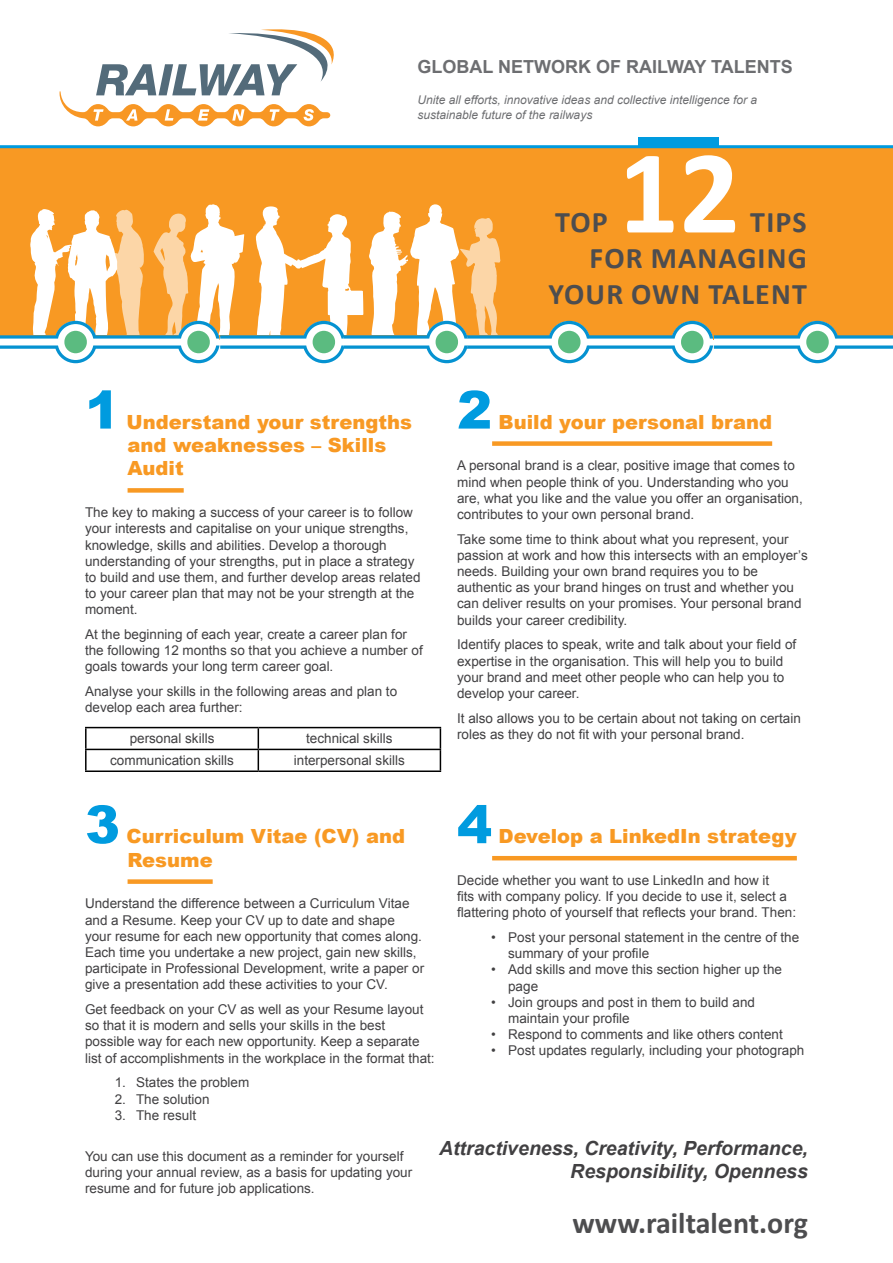
<style>
.page{position:relative;width:893px;height:1263px;background:#fff}
.page>*{position:absolute;margin:0;border:0;box-sizing:border-box;transform-origin:0 0}
.t1{font:700 120px "Calibri";color:#fff}
.t2{font:900 52.5px "Arial";color:#009bdf}
.t3{font:700 30px "Calibri";letter-spacing:.03em;color:#4d4d4f}
.t4{font:700 30px "Calibri";color:#4d4d4f}
.t5{font:900 19.5px/23.4px "Arial";color:#f89923}
.txt{font:italic 700 19.5px/23.4px "Arial";color:#414042;text-align:right}
.t6{font:700 18px "Arial";color:#6d6e71}
.txt-2{font:13.5px/16.2px "Arial";color:#414042}
.t7{font:italic 12px/14.4px "Arial";color:#6d6e71}
</style>
<div class="page">
<div style="left:0;top:147px;width:893px;height:193px;background:#f89923"></div>
<svg style="left:60px;top:29px;width:274px;height:97px"></svg>
<svg style="left:0;top:204px;width:893px;height:159px"></svg>
<div style="left:128px;top:488px;width:56px;height:5px;background:#f89923"></div>
<hr style="left:85px;top:727px;width:173px;height:1px;background:#000">
<hr style="left:85px;top:728px;width:2px;height:21px;background:#000">
<hr style="left:258px;top:727px;width:183px;height:1px;background:#000">
<hr style="left:85px;top:749px;width:173px;height:1px;background:#000">
<hr style="left:85px;top:750px;width:2px;height:20px;background:#000">
<hr style="left:258px;top:749px;width:183px;height:1px;background:#000">
<svg style="left:258px;top:728px;width:1px;height:42px"></svg>
<svg style="left:440px;top:728px;width:1px;height:42px"></svg>
<hr style="left:85px;top:770px;width:173px;height:2px;background:#000">
<hr style="left:258px;top:770px;width:183px;height:2px;background:#000">
<div style="left:492px;top:441px;width:280px;height:5px;background:#f89923"></div>
<div style="left:128px;top:879px;width:85px;height:5px;background:#f89923"></div>
<hr style="left:492px;top:856px;width:305px;height:4px;background:#f89923">
<div style="left:638px;top:137px;width:81px;height:10px;background:#009bdf"></div>
<hr style="left:0;top:145px;width:893px;height:3px;background:#009bdf">
<p class="t6" style="left:418px;top:54px;width:377px">GLOBAL NETWORK OF RAILWAY TALENTS</p>
<p class="t7" style="left:418px;top:93px;width:341px">Unite all efforts, innovative ideas and collective intelligence for a sustainable future of the railways</p>
<p class="t1" style="left:618px;top:116px;width:123px">12</p>
<p class="t3" style="left:750px;top:203px;width:58px">TIPS</p>
<p class="t3" style="left:590px;top:239px;width:219px">FOR MANAGING</p>
<p class="t3" style="left:548px;top:275px;width:260px">YOUR OWN TALENT</p>
<p class="t3" style="left:555px;top:203px;width:54px">TOP</p>
<p class="t2" style="left:85px;top:372px;width:37px">1</p>
<p class="t5" style="left:127px;top:409px;width:287px">Understand your strengths and weaknesses – Skills<br>Audit</p>
<p class="txt-2" style="left:85px;top:504px;width:337px">The key to making a success of your career is to follow your interests and capitalise on your unique strengths, knowledge, skills and abilities. Develop a thorough understanding of your strengths, put in place a strategy to build and use them, and further develop areas related to your career plan that may not be your strength at the moment.</p>
<p class="txt-2" style="left:85px;top:626px;width:339px">At the beginning of each year, create a career plan for the following 12 months so that you achieve a number of goals towards your long term career goal.</p>
<p class="txt-2" style="left:85px;top:683px;width:314px">Analyse your skills in the following areas and plan to develop each area further:</p>
<p class="txt-2" style="left:130px;top:731px;width:86px">personal skills</p>
<p class="txt-2" style="left:306px;top:731px;width:88px">technical skills</p>
<p class="txt-2" style="left:110px;top:752px;width:125px">communication skills</p>
<p class="txt-2" style="left:294px;top:752px;width:113px">interpersonal skills</p>
<p class="t2" style="left:457px;top:372px;width:37px">2</p>
<p class="t5" style="left:499px;top:409px;width:275px">Build your personal brand</p>
<p class="txt-2" style="left:457px;top:458px;width:347px">A personal brand is a clear, positive image that comes to mind when people think of you. Understanding who you are, what you like and the value you offer an organisation, contributes to your own personal brand.</p>
<p class="txt-2" style="left:457px;top:531px;width:352px">Take some time to think about what you represent, your passion at work and how this intersects with an employer’s needs. Building your own brand requires you to be authentic as your brand hinges on trust and whether you can deliver results on your promises. Your personal brand builds your career credibility.</p>
<p class="txt-2" style="left:457px;top:637px;width:341px">Identify places to speak, write and talk about your field of expertise in the organisation. This will help you to build your brand and meet other people who can help you to develop your career.</p>
<p class="txt-2" style="left:457px;top:710px;width:345px">It also allows you to be certain about not taking on certain roles as they do not fit with your personal brand.</p>
<p class="t2" style="left:85px;top:786px;width:37px">3</p>
<p class="t2" style="left:457px;top:786px;width:37px">4</p>
<p class="t5" style="left:127px;top:824px;width:280px">Curriculum Vitae (CV) and<br>Resume</p>
<p class="txt-2" style="left:85px;top:896px;width:341px">Understand the difference between a Curriculum Vitae and a Resume. Keep your CV up to date and shape your resume for each new opportunity that comes along.<br>Each time you undertake a new project, gain new skills, participate in Professional Development, write a paper or give a presentation add these activities to your CV.</p>
<p class="txt-2" style="left:85px;top:1001px;width:351px">Get feedback on your CV as well as your Resume layout so that it is modern and sells your skills in the best possible way for each new opportunity. Keep a separate list of accomplishments in the workplace in the format that:</p>
<p class="txt-2" style="left:115px;top:1075px;width:136px">1. States the problem</p>
<p class="txt-2" style="left:115px;top:1091px;width:96px">2. The solution</p>
<p class="txt-2" style="left:115px;top:1107px;width:83px">3. The result</p>
<p class="txt-2" style="left:85px;top:1148px;width:329px">You can use this document as a reminder for yourself during your annual review, as a basis for updating your resume and for future job applications.</p>
<p class="t5" style="left:499px;top:824px;width:300px">Develop a LinkedIn strategy</p>
<p class="txt-2" style="left:457px;top:872px;width:340px">Decide whether you want to use LinkedIn and how it<br>fits with company policy. If you decide to use it, select a flattering photo of yourself that reflects your brand. Then:</p>
<p class="txt-2" style="left:508px;top:929px;width:293px;text-indent:-17px">• Post your personal statement in the centre of the summary of your profile</p>
<p class="txt-2" style="left:508px;top:962px;width:275px;text-indent:-17px">• Add skills and move this section higher up the page</p>
<p class="txt-2" style="left:508px;top:994px;width:248px;text-indent:-17px">• Join groups and post in them to build and maintain your profile</p>
<p class="txt-2" style="left:491px;top:1026px;width:293px">• Respond to comments and like others content</p>
<p class="txt-2" style="left:491px;top:1043px;width:315px">• Post updates regularly, including your photograph</p>
<p class="txt" style="left:439px;top:1136px;width:370px">Attractiveness, Creativity, Performance,<br>Responsibility, Openness</p>
<p class="t4" style="left:572px;top:1204px;width:237px">www.railtalent.org</p>
</div>
